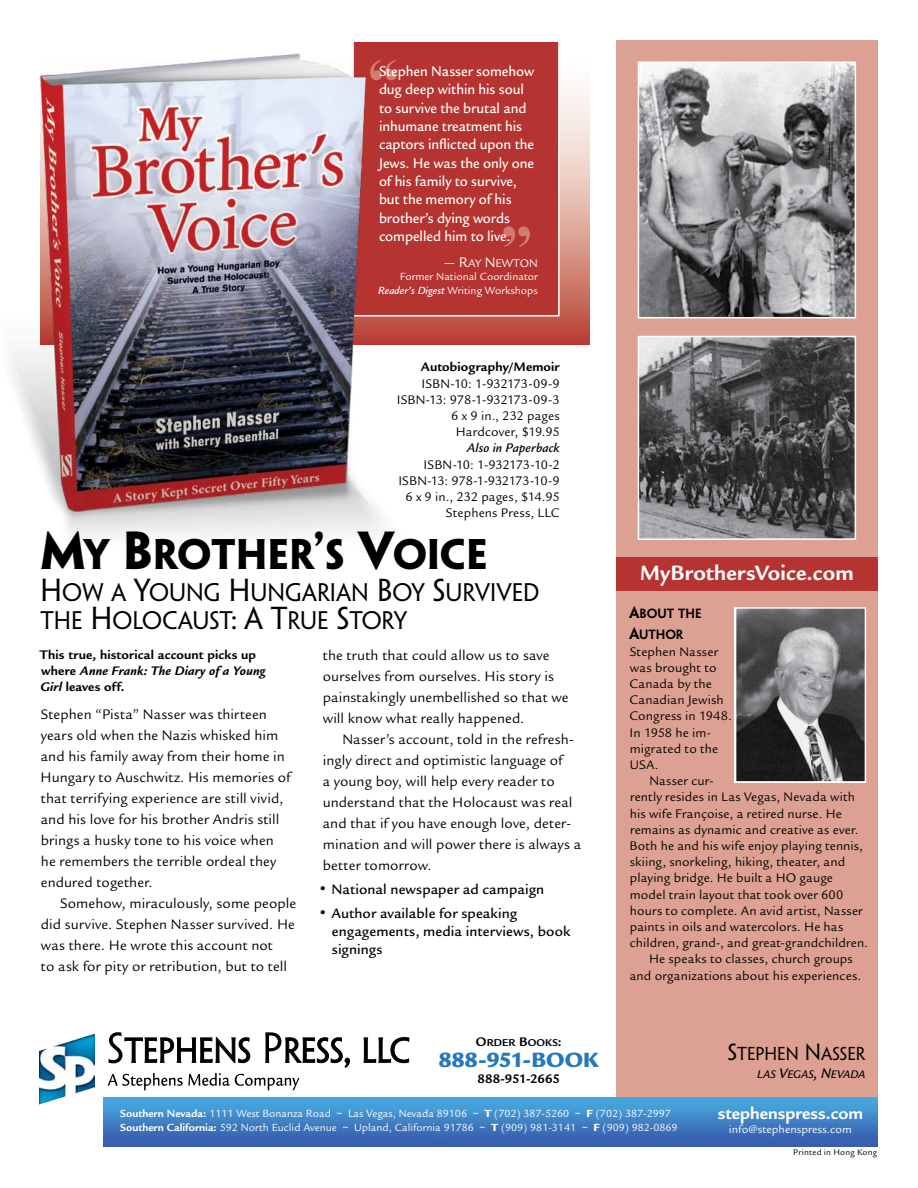
<style>
.page{position:relative;width:918px;height:1188px;background:#fff}
.page>*{position:absolute;margin:0;border:0;box-sizing:border-box;transform-origin:0 0}
.t1{font:700 38.4px "Penumbra Flare Std";letter-spacing:-.005em;color:#000}
.t2{font:22.8px/28.5px "Penumbra Flare Std";color:#000}
.t3{font:700 22.5px "Legacy Sans Std";letter-spacing:.01em;color:#fff}
.t4{font:900 22.5px "Legacy Sans Std";color:#2378be}
.t5{font:700 18px "Legacy Sans Std";color:#fff}
.t6{font:16.8px "Penumbra Flare Std";color:#000}
.t7{font:500 15.3px/18.3px "Legacy Sans Std";letter-spacing:-.005em;color:#fff;scale:.95 1}
.t8{font:15px/21px "Legacy Sans Std";letter-spacing:.01em;color:#000}
.t9{font:500 15px/18px "Legacy Sans Std";letter-spacing:.005em;color:#000}
.t10{font:13.5px/16.2px "Legacy Sans Std";letter-spacing:.01em;color:#000;text-align:right}
.t11{font:700 13.5px/16.2px "Legacy Sans Std";letter-spacing:.01em;color:#000}
.t12{font:italic 500 13.5px "Legacy Sans Std";letter-spacing:.005em;color:#000}
.t13{font:700 13.5px "Legacy Sans Std";letter-spacing:-.015em;color:#000}
.t14{font:12px "Legacy Sans Std";color:#fff}
.t15{font:italic 500 12px "Legacy Sans Std";letter-spacing:.01em;color:#000;scale:.95 1}
.t16{font:600 12px/21px "Penumbra Flare Std";color:#000}
.t17{font:11.25px/13.5px "Legacy Sans Std";color:#fff}
.t18{font:700 10.8px "Legacy Sans Std";letter-spacing:.015em;color:#000}
.t19{font:9px "Legacy Sans Std";letter-spacing:.025em;color:#000}
.s1{font-size:15px}
.s2{font-weight:500;font-style:italic}
.s3{font-size:48px}
.s4{font-size:28.5px}
.s5{font-style:italic}
.s6{font-family:"Penumbra Flare Std";font-weight:700}
.s7{font-size:13.5px}
.s8{font-size:21px}
.s9{font-weight:700}
.s10{font-weight:900}
</style>
<div class="page">
<img style="left:103px;top:1098px;width:775px;height:49px">
<div style="left:616px;top:40px;width:262px;height:1057px;background:#dca192"></div>
<svg style="left:108px;top:1032px;width:301px;height:58px"></svg>
<img style="left:39px;top:1033px;width:55px;height:71px">
<img style="left:12px;top:42px;width:578px;height:495px">
<svg style="left:370px;top:60px;width:27px;height:20px"></svg>
<svg style="left:503px;top:226px;width:27px;height:21px"></svg>
<div style="left:616px;top:557px;width:262px;height:34px;background:#b53330"></div>
<img style="left:738px;top:610px;width:125px;height:170px">
<div style="left:735px;top:607px;width:131px;height:176px;border:2px solid #fff"></div>
<img style="left:641px;top:65px;width:212px;height:250px">
<div style="left:638px;top:62px;width:218px;height:256px;border:2px solid #fff"></div>
<img style="left:641px;top:339px;width:212px;height:198px">
<div style="left:638px;top:336px;width:218px;height:204px;border:2px solid #fff"></div>
<p class="t7" style="left:379px;top:62px;width:165px">Stephen Nasser somehow dug deep within his soul to survive the brutal and inhumane treatment his captors inflicted upon the<br>Jews. He was the only one of his family to survive, but the memory of his brother’s dying words compelled him to live.</p>
<p class="t14" style="left:444px;top:256px;width:93px"><span class="s1">— R</span>ay <span class="s1">N</span>ewton</p>
<p class="t17" style="left:378px;top:270px;width:161px;text-align:right">Former National Coordinator<br><span class="s2">Reader’s Digest</span> Writing Workshops</p>
<p class="t11" style="left:421px;top:359px;width:140px">Autobiography/Memoir</p>
<p class="t10" style="left:397px;top:375px;width:164px">ISBN-10: 1-932173-09-9<br>ISBN-13: 978-1-932173-09-3<br>6 x 9 in., 232 pages<br>Hardcover, $19.95</p>
<p class="t12" style="left:467px;top:441px;width:94px">Also in Paperback</p>
<p class="t10" style="left:398px;top:456px;width:163px">ISBN-10: 1-932173-10-2<br>ISBN-13: 978-1-932173-10-9<br>6 x 9 in., 232 pages, $14.95<br>Stephens Press, LLC</p>
<h1 class="t1" style="left:40px;top:529px;width:449px"><span class="s3">M</span>Y <span class="s3">B</span>ROTHER<span class="s3">’</span>S <span class="s3">V</span>OICE</h1>
<h2 class="t2" style="left:40px;top:578px;width:501px"><span class="s4">H</span> OW A <span class="s4">Y</span>OUNG <span class="s4">H</span> UNGARIAN <span class="s4">B</span>OY <span class="s4">S</span>URVIVED<br>THE <span class="s4">H</span> OLOCAUST<span class="s4">: A T</span>RUE <span class="s4">S</span>TORY</h2>
<p class="t11" style="left:40px;top:646px;width:227px">This true, historical account picks up where <span class="s5">Anne Frank: The Diary of a Young<br>Girl</span> leaves off.</p>
<p class="t8" style="left:41px;top:704px;width:252px">Stephen “Pista” Nasser was thirteen years old when the Nazis whisked him and his family away from their home in Hungary to Auschwitz. His memories of that terrifying experience are still vivid, and his love for his brother Andris still brings a husky tone to his voice when he remembers the terrible ordeal they endured together.</p>
<p class="t8" style="left:41px;top:893px;width:257px;text-indent:19px">Somehow, miraculously, some people did survive. Stephen Nasser survived. He was there. He wrote this account not<br>to ask for pity or retribution, but to tell</p>
<p class="t8" style="left:323px;top:645px;width:247px">the truth that could allow us to save ourselves from ourselves. His story is painstakingly unembellished so that we will know what really happened.</p>
<p class="t8" style="left:323px;top:729px;width:260px;text-indent:20px">Nasser’s account, told in the refresh&shy;ingly direct and optimistic language of<br>a young boy, will help every reader to understand that the Holocaust was real and that if you have enough love, deter&shy;mination and will power there is always a better tomorrow.</p>
<p class="t9" style="left:320px;top:880px;width:226px"><span class="s6">•</span> National newspaper ad campaign</p>
<p class="t9" style="left:332px;top:904px;width:240px;text-indent:-12px"><span class="s6">•</span> Author available for speaking engagements, media interviews, book signings</p>
<p class="t18" style="left:476px;top:1036px;width:87px"><span class="s7">O</span>rder <span class="s7">B</span>ooks<span class="s7">:</span></p>
<h3 class="t4" style="left:439px;top:1047px;width:162px">888-951-BOOK</h3>
<p class="t13" style="left:478px;top:1071px;width:84px">888-951-2665</p>
<h3 class="t3" style="left:640px;top:560px;width:215px">MyBrothersVoice.com</h3>
<p class="t16" style="left:629px;top:603px;width:74px"><span class="s1">A</span>BOUT THE<br><span class="s1">A</span>UTHOR</p>
<p class="t10" style="left:630px;top:643px;width:104px;text-align:left">Stephen Nasser was brought to<br>Canada by the<br>Canadian Jewish<br>Congress in 1948.<br>In 1958 he im&shy;migrated to the<br>USA.</p>
<p class="t10" style="left:649px;top:773px;width:66px">Nasser cur-</p>
<p class="t10" style="left:630px;top:789px;width:226px">rently resides in Las Vegas, Nevada with</p>
<p class="t10" style="left:630px;top:805px;width:214px">his wife Françoise, a retired nurse. He</p>
<p class="t10" style="left:630px;top:822px;width:230px">remains as dynamic and creative as ever.</p>
<p class="t10" style="left:630px;top:838px;width:235px">Both he and his wife enjoy playing tennis,</p>
<p class="t10" style="left:630px;top:854px;width:217px">skiing, snorkeling, hiking, theater, and</p>
<p class="t10" style="left:630px;top:870px;width:205px">playing bridge. He built a HO gauge</p>
<p class="t10" style="left:630px;top:886px;width:215px">model train layout that took over 600</p>
<p class="t10" style="left:630px;top:903px;width:234px">hours to complete. An avid artist, Nasser</p>
<p class="t10" style="left:630px;top:919px;width:215px">paints in oils and watercolors. He has</p>
<p class="t10" style="left:630px;top:935px;width:240px">children, grand-, and great-grandchildren.</p>
<p class="t10" style="left:649px;top:951px;width:205px">He speaks to classes, church groups</p>
<p class="t10" style="left:630px;top:967px;width:233px">and organizations about his experiences.</p>
<p class="t6" style="left:728px;top:1043px;width:139px"><span class="s8">S</span>TEPHEN <span class="s8">N</span>ASSER</p>
<p class="t15" style="left:757px;top:1067px;width:115px">las <span class="s1">V</span>egas<span class="s1">, N</span>evada</p>
<p class="t17" style="left:120px;top:1107px;width:559px"><span class="s9">Southern Nevada:</span> 1111 West Bonanza Road ~ Las Vegas, Nevada 89106 ~ <span class="s10">T</span> (702) 387-5260 ~ <span class="s10">F</span> (702) 387-2997<br><span class="s9">Southern California:</span> 592 North Euclid Avenue ~ Upland, California 91786 ~ <span class="s10">T</span> (909) 981-3141 ~ <span class="s10">F</span> (909) 982-0869</p>
<p class="t5" style="left:718px;top:1103px;width:147px">stephenspress.com</p>
<p class="t14" style="left:729px;top:1122px;width:125px">info@stephenspress.com</p>
<p class="t19" style="left:793px;top:1147px;width:85px">Printed in Hong Kong</p>
</div>
